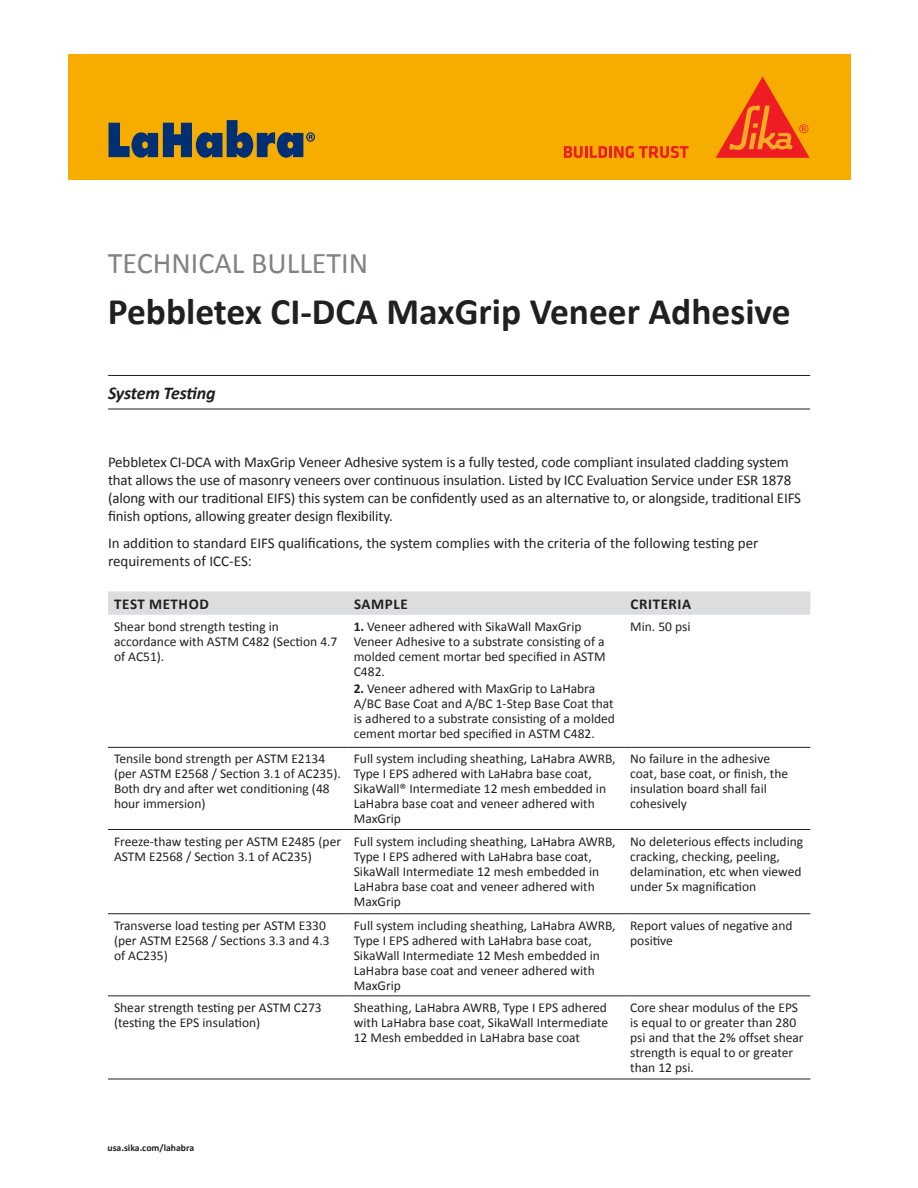
<style>
.page{position:relative;width:918px;height:1188px;background:#fff}
.page>*{position:absolute;margin:0;border:0;box-sizing:border-box;transform-origin:0 0}
.Product_Name{font:700 37.5px "Calibri";color:#231f20}
.Product_Bulletin{font:30px "Calibri";color:#808285}
.Product_Name_Subhead{font:italic 700 18px "Calibri";letter-spacing:-.02em;color:#231f20}
.Body{font:15px/18px "Calibri";letter-spacing:-.01em;color:#231f20}
.Body-2{font:700 15px "Calibri";letter-spacing:.04em;color:#231f20}
.Body-3{font:13.5px/15px "Calibri";color:#231f20}
.t1{font:700 9.75px "Calibri";color:#231f20}
.s1{font-weight:700}
</style>
<div class="page">
<div style="left:68px;top:54px;width:783px;height:125px;background:#f7ad00"></div>
<svg style="left:564px;top:146px;width:125px;height:12px"></svg>
<svg style="left:716px;top:76px;width:94px;height:82px"></svg>
<svg style="left:109px;top:120px;width:206px;height:38px"></svg>
<svg style="left:108px;top:591px;width:702px;height:24px;background:#dddedf"></svg>
<hr style="left:108px;top:829px;width:240px;height:1px;background:#231f20">
<hr style="left:348px;top:829px;width:276px;height:1px;background:#231f20">
<hr style="left:624px;top:829px;width:186px;height:1px;background:#231f20">
<hr style="left:108px;top:747px;width:240px;height:1px;background:#231f20">
<hr style="left:348px;top:747px;width:276px;height:1px;background:#231f20">
<hr style="left:624px;top:747px;width:186px;height:1px;background:#231f20">
<hr style="left:108px;top:913px;width:240px;height:1px;background:#231f20">
<hr style="left:348px;top:913px;width:276px;height:1px;background:#231f20">
<hr style="left:624px;top:913px;width:186px;height:1px;background:#231f20">
<hr style="left:108px;top:996px;width:240px;height:1px;background:#231f20">
<hr style="left:348px;top:996px;width:276px;height:1px;background:#231f20">
<hr style="left:624px;top:996px;width:186px;height:1px;background:#231f20">
<hr style="left:108px;top:1079px;width:240px;height:1px;background:#231f20">
<hr style="left:348px;top:1079px;width:276px;height:1px;background:#231f20">
<hr style="left:624px;top:1079px;width:186px;height:1px;background:#231f20">
<hr style="left:108px;top:375px;width:702px;height:1px;background:#231f20">
<hr style="left:108px;top:409px;width:702px;height:1px;background:#231f20">
<p class="Product_Bulletin" style="left:108px;top:243px;width:262px">TECHNICAL BULLETIN</p>
<p class="Product_Name" style="left:108px;top:285px;width:685px">Pebbletex CI-DCA MaxGrip Veneer Adhesive</p>
<p class="Product_Name_Subhead" style="left:108px;top:380px;width:109px">System Testing</p>
<p class="Body" style="left:108px;top:452px;width:695px">Pebbletex CI-DCA with MaxGrip Veneer Adhesive system is a fully tested, code compliant insulated cladding system that allows the use of masonry veneers over continuous insulation. Listed by ICC Evaluation Service under ESR 1878 (along with our traditional EIFS) this system can be confidently used as an alternative to, or alongside, traditional EIFS finish options, allowing greater design flexibility.</p>
<p class="Body" style="left:108px;top:533px;width:652px">In addition to standard EIFS qualifications, the system complies with the criteria of the following testing per requirements of ICC-ES:</p>
<p class="Body-2" style="left:114px;top:593px;width:96px">TEST METHOD</p>
<p class="Body-2" style="left:354px;top:593px;width:55px">SAMPLE</p>
<p class="Body-2" style="left:631px;top:593px;width:62px">CRITERIA</p>
<p class="Body-3" style="left:114px;top:618px;width:225px">Shear bond strength testing in accordance with ASTM C482 (Section 4.7 of AC51).</p>
<p class="Body-3" style="left:354px;top:618px;width:253px"><span class="s1">1.</span> Veneer adhered with SikaWall MaxGrip Veneer Adhesive to a substrate consisting of a molded cement mortar bed specified in ASTM C482.</p>
<p class="Body-3" style="left:354px;top:681px;width:263px"><span class="s1">2.</span> Veneer adhered with MaxGrip to LaHabra A/BC Base Coat and A/BC 1-Step Base Coat that is adhered to a substrate consisting of a molded cement mortar bed specified in ASTM C482.</p>
<p class="Body-3" style="left:630px;top:618px;width:62px">Min. 50 psi</p>
<p class="Body-3" style="left:114px;top:751px;width:228px">Tensile bond strength per ASTM E2134 (per ASTM E2568 / Section 3.1 of AC235).<br>Both dry and after wet conditioning (48 hour immersion)</p>
<p class="Body-3" style="left:354px;top:751px;width:263px">Full system including sheathing, LaHabra AWRB, Type I EPS adhered with LaHabra base coat, SikaWall® Intermediate 12 mesh embedded in LaHabra base coat and veneer adhered with MaxGrip</p>
<p class="Body-3" style="left:630px;top:751px;width:159px">No failure in the adhesive coat, base coat, or finish, the insulation board shall fail cohesively</p>
<p class="Body-3" style="left:114px;top:833px;width:229px">Freeze-thaw testing per ASTM E2485 (per<br>ASTM E2568 / Section 3.1 of AC235)</p>
<p class="Body-3" style="left:354px;top:833px;width:263px">Full system including sheathing, LaHabra AWRB, Type I EPS adhered with LaHabra base coat, SikaWall Intermediate 12 mesh embedded in LaHabra base coat and veneer adhered with MaxGrip</p>
<p class="Body-3" style="left:630px;top:833px;width:174px">No deleterious effects including cracking, checking, peeling, delamination, etc when viewed under 5x magnification</p>
<p class="Body-3" style="left:114px;top:917px;width:217px">Transverse load testing per ASTM E330 (per ASTM E2568 / Sections 3.3 and 4.3 of AC235)</p>
<p class="Body-3" style="left:354px;top:917px;width:263px">Full system including sheathing, LaHabra AWRB, Type I EPS adhered with LaHabra base coat, SikaWall Intermediate 12 Mesh embedded in LaHabra base coat and veneer adhered with MaxGrip</p>
<p class="Body-3" style="left:630px;top:917px;width:164px">Report values of negative and positive</p>
<p class="Body-3" style="left:114px;top:1000px;width:209px">Shear strength testing per ASTM C273 (testing the EPS insulation)</p>
<p class="Body-3" style="left:354px;top:1000px;width:256px;text-align:justify">Sheathing, LaHabra AWRB, Type I EPS adhered with LaHabra base coat, SikaWall Intermediate 12 Mesh embedded in LaHabra base coat</p>
<p class="Body-3" style="left:630px;top:1000px;width:175px">Core shear modulus of the EPS is equal to or greater than 280 psi and that the 2% offset shear strength is equal to or greater than 12 psi.</p>
<p class="t1" style="left:108px;top:1141px;width:88px">usa.sika.com/lahabra</p>
</div>
